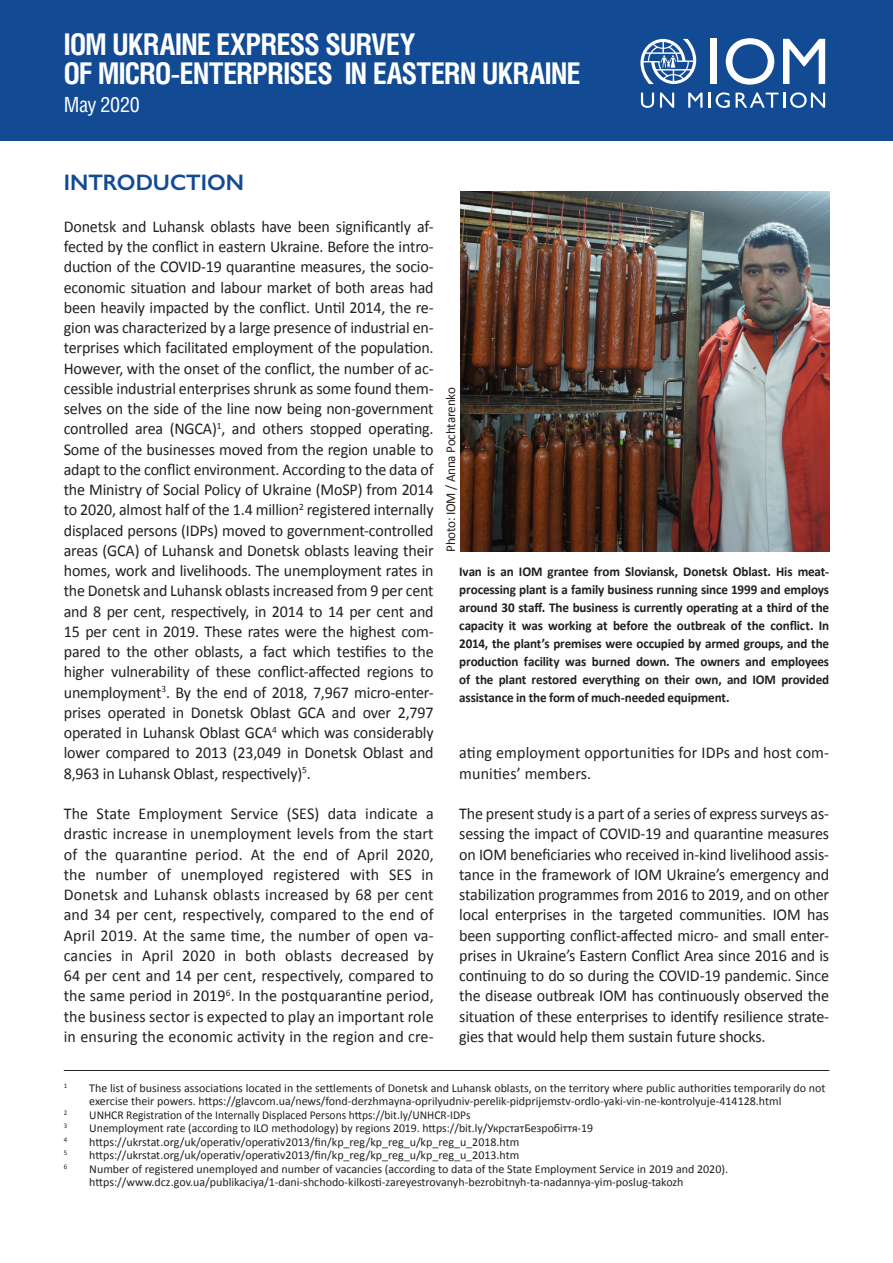
<style>
.page{position:relative;width:893px;height:1263px;background:#fff}
.page>*{position:absolute;margin:0;border:0;box-sizing:border-box;transform-origin:0 0}
.t1{font:700 29.85px/28.3px "Helios Cond C";letter-spacing:-.02em;color:#fff}
.zag{font:600 22.5px "Gill Sans Nova";color:#124b94}
.t2{font:20.85px "Helios Cond C";letter-spacing:-.02em;color:#fff}
.t3{font:16.5px/20.2px "Calibri";letter-spacing:-.005em;color:#231f20;text-align:justify}
.Figure2{font:700 13.5px/18px "Calibri";letter-spacing:-.01em;color:#231f20;text-align:justify}
.Figure2-2{font:13.5px "Calibri";letter-spacing:-.015em;color:#231f20}
.Сноска{font:12px/13.5px "Calibri";color:#231f20}
.Сноска-2{font:12px "Calibri";color:#231f20;scale:.96 1}
.Сноска-3{font:7.05px "Calibri";color:#231f20}
.Сноска-4{font:7.05px "Calibri";color:#231f20;scale:.96 1}
</style>
<div class="page">
<hr style="left:64px;top:1070px;width:765px;height:1px;background:#231f20">
<img style="left:461px;top:191px;width:368px;height:361px">
<div style="left:0;top:0;width:893px;height:140px;background:#124b94"></div>
<div style="left:710px;top:39px;width:7px;height:45px;background:#fff"></div>
<svg style="left:726px;top:38px;width:48px;height:47px"></svg>
<svg style="left:783px;top:39px;width:42px;height:45px"></svg>
<svg style="left:641px;top:93px;width:13px;height:15px"></svg>
<svg style="left:660px;top:93px;width:14px;height:15px"></svg>
<svg style="left:688px;top:93px;width:14px;height:15px"></svg>
<svg style="left:709px;top:92px;width:21px;height:16px"></svg>
<svg style="left:736px;top:93px;width:42px;height:15px"></svg>
<hr style="left:783px;top:93px;width:3px;height:15px;background:#fff">
<svg style="left:790px;top:92px;width:35px;height:16px"></svg>
<svg style="left:640px;top:39px;width:56px;height:45px"></svg>
<h1 class="t1" style="left:64px;top:30px;width:518px">IOM UKRAINE EXPRESS SURVEY<br>OF MICRO-ENTERPRISES IN EASTERN UKRAINE</h1>
<p class="t2" style="left:64px;top:92px;width:77px">May 2020</p>
<p class="zag" style="left:64px;top:168px;width:182px">INTRODUCTION</p>
<p class="t3" style="left:64px;top:216px;width:371px">Donetsk and Luhansk oblasts have been significantly af&shy;fected by the conflict in eastern Ukraine. Before the intro&shy;duction of the COVID-19 quarantine measures, the socio&shy;economic situation and labour market of both areas had been heavily impacted by the conflict. Until 2014, the re&shy;gion was characterized by a large presence of industrial en&shy;terprises which facilitated employment of the population.<br>However, with the onset of the conflict, the number of ac&shy;cessible industrial enterprises shrunk as some found them&shy;selves on the side of the line now being non-government controlled area (NGCA)<sup>1</sup>, and others stopped operating.<br>Some of the businesses moved from the region unable to adapt to the conflict environment. According to the data of the Ministry of Social Policy of Ukraine (MoSP) from 2014 to 2020, almost half of the 1.4 million<sup>2</sup> registered internally displaced persons (IDPs) moved to government-controlled areas (GCA) of Luhansk and Donetsk oblasts leaving their homes, work and livelihoods. The unemployment rates in the Donetsk and Luhansk oblasts increased from 9 per cent and 8 per cent, respectively, in 2014 to 14 per cent and 15 per cent in 2019. These rates were the highest com&shy;pared to the other oblasts, a fact which testifies to the higher vulnerability of these conflict-affected regions to unemployment<sup>3</sup>. By the end of 2018, 7,967 micro-enter&shy;prises operated in Donetsk Oblast GCA and over 2,797 operated in Luhansk Oblast GCA<sup>4</sup> which was considerably lower compared to 2013 (23,049 in Donetsk Oblast and 8,963 in Luhansk Oblast, respectively)<sup>5</sup>.</p>
<p class="t3" style="left:64px;top:804px;width:371px">The State Employment Service (SES) data indicate a drastic increase in unemployment levels from the start of the quarantine period. At the end of April 2020, the number of unemployed registered with SES in Donetsk and Luhansk oblasts increased by 68 per cent and 34 per cent, respectively, compared to the end of April 2019. At the same time, the number of open va&shy;cancies in April 2020 in both oblasts decreased by 64 per cent and 14 per cent, respectively, compared to the same period in 2019<sup>6</sup>. In the postquarantine period, the business sector is expected to play an important role in ensuring the economic activity in the region and cre-</p>
<p class="Figure2-2" style="left:442px;top:552px;width:166px;rotate:-90deg">Photo: IOM / Anna Pochtarenko</p>
<p class="Figure2" style="left:459px;top:562px;width:371px">Ivan is an IOM grantee from Sloviansk, Donetsk Oblast. His meat&shy;processing plant is a family business running since 1999 and employs around 30 staff. The business is currently operating at a third of the capacity it was working at before the outbreak of the conflict. In 2014, the plant’s premises were occupied by armed groups, and the production facility was burned down. The owners and employees of the plant restored everything on their own, and IOM provided assistance in the form of much-needed equipment.</p>
<p class="t3" style="left:459px;top:743px;width:371px">ating employment opportunities for IDPs and host com&shy;munities’ members.</p>
<p class="t3" style="left:459px;top:804px;width:371px">The present study is a part of a series of express surveys as&shy;sessing the impact of COVID-19 and quarantine measures on IOM beneficiaries who received in-kind livelihood assis&shy;tance in the framework of IOM Ukraine’s emergency and stabilization programmes from 2016 to 2019, and on other local enterprises in the targeted communities. IOM has been supporting conflict-affected micro- and small enter&shy;prises in Ukraine’s Eastern Conflict Area since 2016 and is continuing to do so during the COVID-19 pandemic. Since the disease outbreak IOM has continuously observed the situation of these enterprises to identify resilience strate&shy;gies that would help them sustain future shocks.</p>
<p class="Сноска-3" style="left:64px;top:1081px;width:5px">1</p>
<p class="Сноска" style="left:89px;top:1081px;width:738px">The list of business associations located in the settlements of Donetsk and Luhansk oblasts, on the territory where public authorities temporarily do not exercise their powers. https://glavcom.ua/news/fond-derzhmayna-oprilyudniv-perelik-pidprijemstv-ordlo-yaki-vin-ne-kontrolyuje-414128.html</p>
<p class="Сноска-4" style="left:64px;top:1108px;width:5px">2</p>
<p class="Сноска-2" style="left:89px;top:1107px;width:399px">UNHCR Registration of the Internally Displaced Persons https://bit.ly/UNHCR-IDPs</p>
<p class="Сноска-3" style="left:64px;top:1122px;width:5px">3</p>
<p class="Сноска" style="left:89px;top:1122px;width:505px">Unemployment rate (according to ILO methodology) by regions 2019. https://bit.ly/УкрстатБезробіття-19</p>
<p class="Сноска-3" style="left:64px;top:1135px;width:5px">4</p>
<p class="Сноска" style="left:89px;top:1135px;width:432px">https://ukrstat.org/uk/operativ/operativ2013/fin/kp_reg/kp_reg_u/kp_reg_u_2018.htm</p>
<p class="Сноска-3" style="left:64px;top:1149px;width:5px">5</p>
<p class="Сноска" style="left:89px;top:1149px;width:432px">https://ukrstat.org/uk/operativ/operativ2013/fin/kp_reg/kp_reg_u/kp_reg_u_2013.htm</p>
<p class="Сноска-3" style="left:64px;top:1162px;width:5px">6</p>
<p class="Сноска" style="left:89px;top:1162px;width:640px">Number of registered unemployed and number of vacancies (according to data of the State Employment Service in 2019 and 2020). https://www.dcz.gov.ua/publikaciya/1-dani-shchodo-kilkosti-zareyestrovanyh-bezrobitnyh-ta-nadannya-yim-poslug-takozh</p>
</div>
